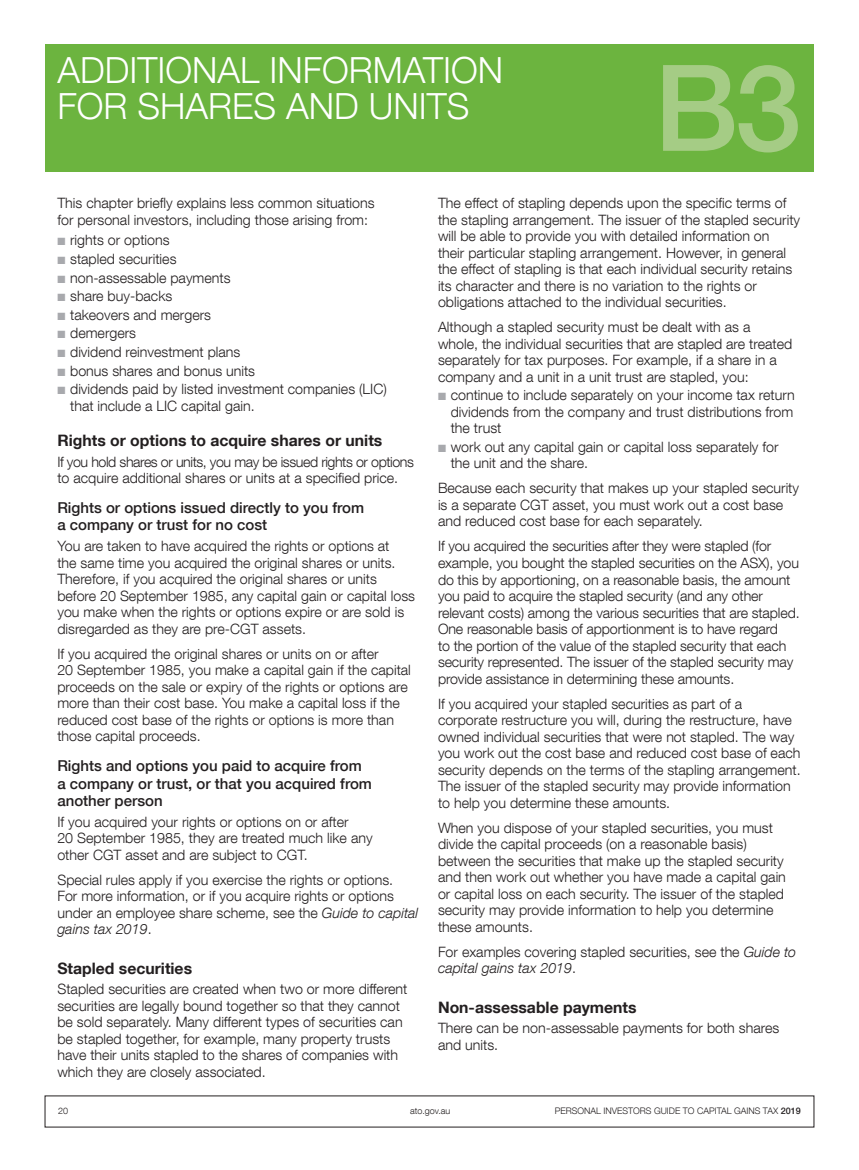
<style>
.page{position:relative;width:859px;height:1170px;background:#fff}
.page>*{position:absolute;margin:0;border:0;box-sizing:border-box;transform-origin:0 0}
.CHAPT_number_small{font:500 120px "Helvetica Neue LT Com";color:#a5cc85}
._01_Body{font:300 36px/36px "Helvetica Neue LT Com";color:#fff}
._02_Subhead_2{font:700 15.75px "Helvetica Neue LT Com";color:#231f20}
._02_Subhead_3{font:500 15px/17.2px "Helvetica Neue LT Com";color:#231f20}
._01_Body-2{font:300 14.25px/16.5px "Helvetica Neue LT Com";color:#231f20}
._01_Bullet_1{font:300 14.25px/16.5px "Helvetica Neue LT Com";color:#231f20;text-align:justify}
._01_Body_no_space_af{font:300 14.25px/16.5px "Helvetica Neue LT Com";color:#231f20}
._01_Bullet_1_space_a{font:300 14.25px/16.5px "Helvetica Neue LT Com";color:#231f20}
._01_Body-3{font:300 14.25px/16.5px "Helvetica Neue LT Com";letter-spacing:-.02em;color:#231f20}
.CHAPT_title_small{font:300 14.25px/16.5px "Helvetica Neue LT Com";color:#231f20}
.t1{font:300 9px "Helvetica Neue LT Com";color:#231f20}
.s1{color:#a8a9ad}
.s2{font-style:italic}
.s3{font-weight:500}
</style>
<div class="page">
<div style="left:45px;top:45px;width:769px;height:127px;background:#6cb43f"></div>
<p class="_01_Body" style="left:57px;top:52px;width:447px">ADDITIONAL INFORMATION<br>FOR SHARES AND UNITS</p>
<p class="CHAPT_number_small" style="left:654px;top:36px;width:149px">B3</p>
<p class="CHAPT_title_small" style="left:57px;top:194px;width:319px">This chapter briefly explains less common situations for personal investors, including those arising from:</p>
<p class="_01_Bullet_1" style="left:57px;top:232px;width:114px"><span class="s1">■</span> rights or options</p>
<p class="_01_Bullet_1" style="left:57px;top:250px;width:121px"><span class="s1">■</span> stapled securities</p>
<p class="_01_Bullet_1" style="left:57px;top:269px;width:175px"><span class="s1">■</span> non-assessable payments</p>
<p class="_01_Bullet_1" style="left:57px;top:287px;width:116px"><span class="s1">■</span> share buy-backs</p>
<p class="_01_Bullet_1" style="left:57px;top:306px;width:155px"><span class="s1">■</span> takeovers and mergers</p>
<p class="_01_Bullet_1" style="left:57px;top:325px;width:80px"><span class="s1">■</span> demergers</p>
<p class="_01_Bullet_1" style="left:57px;top:343px;width:184px"><span class="s1">■</span> dividend reinvestment plans</p>
<p class="_01_Bullet_1" style="left:57px;top:362px;width:199px"><span class="s1">■</span> bonus shares and bonus units</p>
<p class="_01_Bullet_1_space_a" style="left:70px;top:381px;width:318px;text-indent:-13px"><span class="s1">■</span> dividends paid by listed investment companies (LIC) that include a LIC capital gain.</p>
<p class="_02_Subhead_2" style="left:57px;top:430px;width:326px">Rights or options to acquire shares or units</p>
<p class="_01_Body-3" style="left:57px;top:453px;width:358px">If you hold shares or units, you may be issued rights or options to acquire additional shares or units at a specified price.</p>
<p class="_02_Subhead_3" style="left:57px;top:499px;width:308px">Rights or options issued directly to you from a company or trust for no cost</p>
<p class="_01_Body-2" style="left:57px;top:537px;width:359px">You are taken to have acquired the rights or options at<br>the same time you acquired the original shares or units.<br>Therefore, if you acquired the original shares or units before 20 September 1985, any capital gain or capital loss you make when the rights or options expire or are sold is disregarded as they are pre-CGT assets.</p>
<p class="_01_Body-2" style="left:57px;top:645px;width:355px">If you acquired the original shares or units on or after<br>20 September 1985, you make a capital gain if the capital proceeds on the sale or expiry of the rights or options are more than their cost base. You make a capital loss if the reduced cost base of the rights or options is more than those capital proceeds.</p>
<p class="_02_Subhead_3" style="left:57px;top:757px;width:316px">Rights and options you paid to acquire from a company or trust, or that you acquired from another person</p>
<p class="_01_Body-2" style="left:57px;top:813px;width:317px">If you acquired your rights or options on or after<br>20 September 1985, they are treated much like any other CGT asset and are subject to CGT.</p>
<p class="_01_Body-2" style="left:57px;top:871px;width:362px">Special rules apply if you exercise the rights or options.<br>For more information, or if you acquire rights or options under an employee share scheme, see the <span class="s2">Guide to capital gains tax 2019</span>.</p>
<p class="_02_Subhead_2" style="left:57px;top:957px;width:136px">Stapled securities</p>
<p class="_01_Body-2" style="left:57px;top:980px;width:352px">Stapled securities are created when two or more different securities are legally bound together so that they cannot be sold separately. Many different types of securities can be stapled together, for example, many property trusts have their units stapled to the shares of companies with which they are closely associated.</p>
<p class="_01_Body-2" style="left:438px;top:194px;width:364px">The effect of stapling depends upon the specific terms of the stapling arrangement. The issuer of the stapled security will be able to provide you with detailed information on<br>their particular stapling arrangement. However, in general the effect of stapling is that each individual security retains its character and there is no variation to the rights or obligations attached to the individual securities.</p>
<p class="_01_Body_no_space_af" style="left:438px;top:318px;width:356px">Although a stapled security must be dealt with as a whole, the individual securities that are stapled are treated separately for tax purposes. For example, if a share in a company and a unit in a unit trust are stapled, you:</p>
<p class="_01_Bullet_1" style="left:451px;top:386px;width:345px;text-indent:-13px"><span class="s1">■</span> continue to include separately on your income tax return dividends from the company and trust distributions from the trust</p>
<p class="_01_Bullet_1_space_a" style="left:451px;top:438px;width:329px;text-indent:-13px"><span class="s1">■</span> work out any capital gain or capital loss separately for the unit and the share.</p>
<p class="_01_Body-2" style="left:438px;top:480px;width:363px">Because each security that makes up your stapled security is a separate CGT asset, you must work out a cost base and reduced cost base for each separately.</p>
<p class="_01_Body-2" style="left:438px;top:538px;width:363px">If you acquired the securities after they were stapled (for example, you bought the stapled securities on the ASX), you do this by apportioning, on a reasonable basis, the amount you paid to acquire the stapled security (and any other relevant costs) among the various securities that are stapled.<br>One reasonable basis of apportionment is to have regard<br>to the portion of the value of the stapled security that each security represented. The issuer of the stapled security may provide assistance in determining these amounts.</p>
<p class="_01_Body-2" style="left:438px;top:695px;width:364px">If you acquired your stapled securities as part of a corporate restructure you will, during the restructure, have owned individual securities that were not stapled. The way you work out the cost base and reduced cost base of each security depends on the terms of the stapling arrangement.<br>The issuer of the stapled security may provide information to help you determine these amounts.</p>
<p class="_01_Body-2" style="left:438px;top:819px;width:349px">When you dispose of your stapled securities, you must divide the capital proceeds (on a reasonable basis) between the securities that make up the stapled security and then work out whether you have made a capital gain or capital loss on each security. The issuer of the stapled security may provide information to help you determine these amounts.</p>
<p class="_01_Body-2" style="left:438px;top:943px;width:360px">For examples covering stapled securities, see the <span class="s2">Guide to capital gains tax 2019</span>.</p>
<p class="_02_Subhead_2" style="left:438px;top:996px;width:200px">Non-assessable payments</p>
<p class="_01_Body-2" style="left:438px;top:1019px;width:343px">There can be non-assessable payments for both shares and units.</p>
<p class="t1" style="left:58px;top:1104px;width:12px">20</p>
<p class="t1" style="left:410px;top:1104px;width:42px">ato.gov.au</p>
<p class="t1" style="left:555px;top:1104px;width:247px">PERSONAL INVESTORS GUIDE TO CAPITAL GAINS TAX <span class="s3">2019</span></p>
</div>
